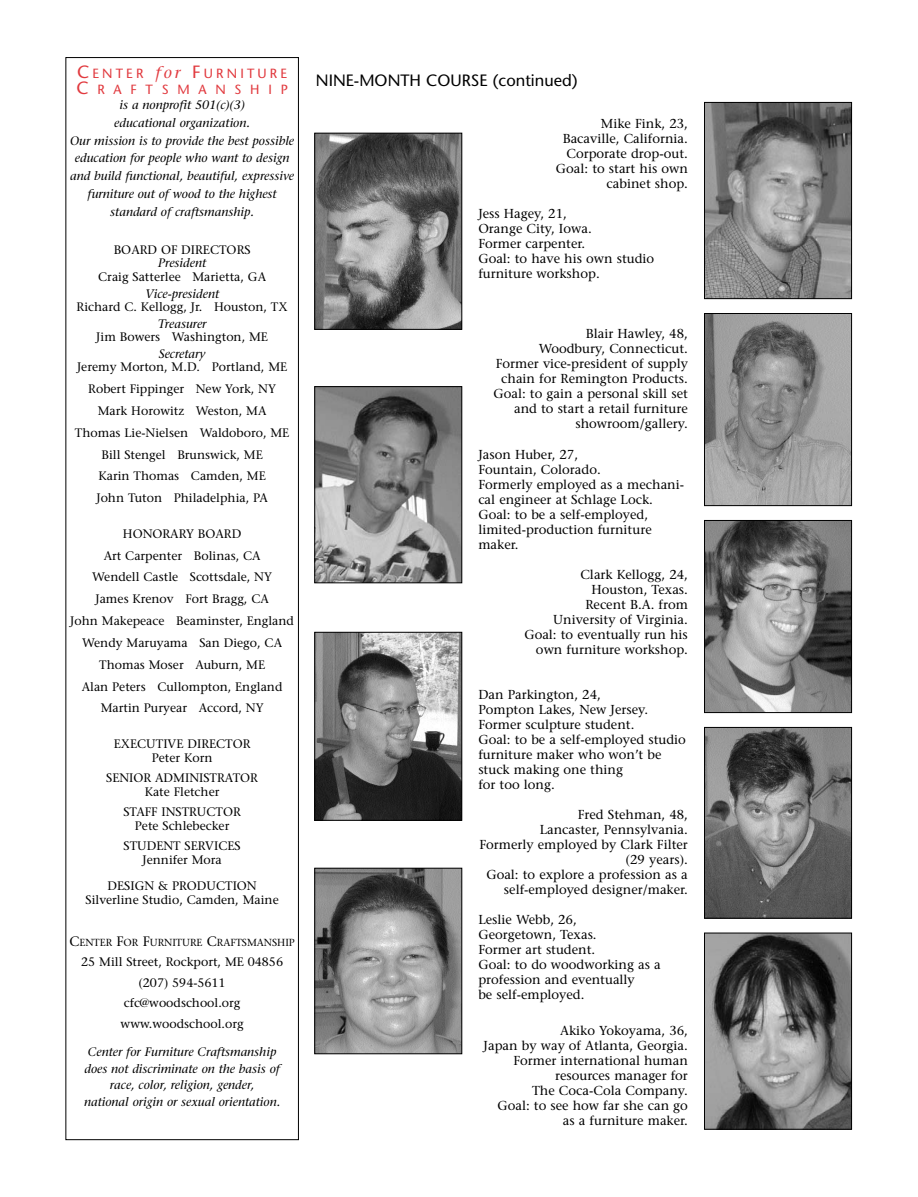
<style>
.page{position:relative;width:918px;height:1197px;background:#fff}
.page>*{position:absolute;margin:0;border:0;box-sizing:border-box;transform-origin:0 0}
.t1{font:16.35px "Stone Sans";color:#000}
.t2{font:13.35px/16.4px "Stone Sans";letter-spacing:.45em;color:#e1393e}
.t3{font:12.9px/15px "Stone Serif";color:#000;text-align:right}
.t4{font:12.3px/21.9px "Stone Serif";color:#000;text-align:center}
.t5{font:italic 12.3px/17.7px "Stone Serif";color:#000;text-align:center}
.t6{font:10.2px "Stone Serif";color:#000}
.s1{font-size:17.7px}
.s2{font-family:"Stone Serif";font-style:italic;font-size:16.35px}
.s3{font-size:13.65px}
</style>
<div class="page">
<img style="left:317px;top:135px;width:143px;height:193px">
<div style="left:315px;top:133px;width:147px;height:197px;border:1px solid #000"></div>
<img style="left:706px;top:104px;width:144px;height:193px">
<div style="left:704px;top:102px;width:148px;height:197px;border:1px solid #000"></div>
<img style="left:706px;top:315px;width:144px;height:189px">
<div style="left:704px;top:313px;width:148px;height:193px;border:1px solid #000"></div>
<img style="left:317px;top:388px;width:143px;height:193px">
<div style="left:315px;top:386px;width:147px;height:197px;border:1px solid #000"></div>
<img style="left:706px;top:522px;width:144px;height:189px">
<div style="left:704px;top:520px;width:148px;height:193px;border:1px solid #000"></div>
<img style="left:317px;top:634px;width:143px;height:184px">
<div style="left:315px;top:632px;width:147px;height:188px;border:1px solid #000"></div>
<img style="left:706px;top:729px;width:144px;height:187px">
<div style="left:704px;top:727px;width:148px;height:191px;border:1px solid #000"></div>
<img style="left:317px;top:870px;width:143px;height:182px">
<div style="left:315px;top:868px;width:147px;height:186px;border:1px solid #000"></div>
<img style="left:706px;top:935px;width:144px;height:192px">
<div style="left:704px;top:933px;width:148px;height:196px;border:1px solid #000"></div>
<div style="left:66px;top:57px;width:233px;height:1083px;border:1px solid #000"></div>
<p class="t2" style="left:76px;top:66px;width:213px"><span class="s1">C</span>ENTER <span class="s2">for</span> <span class="s1">F</span>URNITURE<br><span class="s1">C</span>RAFTSMANSHIP</p>
<p class="t5" style="left:70px;top:97px;width:226px">is a nonprofit 501(c)(3)<br>educational organization.<br>Our mission is to provide the best possible education for people who want to design and build functional, beautiful, expressive furniture out of wood to the highest standard of craftsmanship.</p>
<p class="t4" style="left:114px;top:240px;width:138px">BOARD OF DIRECTORS</p>
<p class="t5" style="left:158px;top:256px;width:49px">President</p>
<p class="t4" style="left:98px;top:267px;width:169px">Craig Satterlee Marietta, GA</p>
<p class="t5" style="left:145px;top:286px;width:76px">Vice-president</p>
<p class="t4" style="left:77px;top:297px;width:213px">Richard C. Kellogg, Jr. Houston, TX</p>
<p class="t5" style="left:158px;top:316px;width:50px">Treasurer</p>
<p class="t4" style="left:96px;top:327px;width:173px">Jim Bowers Washington, ME</p>
<p class="t5" style="left:159px;top:346px;width:48px">Secretary</p>
<p class="t4" style="left:75px;top:357px;width:216px">Jeremy Morton, M.D. Portland, ME<br>Robert Fippinger New York, NY<br>Mark Horowitz Weston, MA<br>Thomas Lie-Nielsen Waldoboro, ME<br>Bill Stengel Brunswick, ME<br>Karin Thomas Camden, ME<br>John Tuton Philadelphia, PA</p>
<p class="t4" style="left:70px;top:524px;width:225px">HONORARY BOARD<br>Art Carpenter Bolinas, CA<br>Wendell Castle Scottsdale, NY<br>James Krenov Fort Bragg, CA<br>John Makepeace Beaminster, England<br>Wendy Maruyama San Diego, CA<br>Thomas Moser Auburn, ME<br>Alan Peters Cullompton, England<br>Martin Puryear Accord, NY</p>
<p class="t4" style="left:114px;top:738px;width:138px;line-height:13.6px">EXECUTIVE DIRECTOR<br>Peter Korn</p>
<p class="t4" style="left:106px;top:772px;width:153px;line-height:13.6px">SENIOR ADMINISTRATOR<br>Kate Fletcher</p>
<p class="t4" style="left:123px;top:806px;width:119px;line-height:13.6px">STAFF INSTRUCTOR<br>Pete Schlebecker</p>
<p class="t4" style="left:124px;top:841px;width:119px;line-height:13.6px">STUDENT SERVICES<br>Jennifer Mora</p>
<p class="t4" style="left:86px;top:880px;width:195px;line-height:13.6px">DESIGN &amp; PRODUCTION<br>Silverline Studio, Camden, Maine</p>
<p class="t6" style="left:69px;top:938px;width:227px"><span class="s3">C</span>ENTER <span class="s3">F</span>OR <span class="s3">F</span>URNITURE <span class="s3">C</span>RAFTSMANSHIP</p>
<p class="t4" style="left:81px;top:953px;width:203px;line-height:20.5px">25 Mill Street, Rockport, ME 04856 (207) 594-5611 cfc@woodschool.org www.woodschool.org</p>
<p class="t5" style="left:84px;top:1045px;width:198px;line-height:16.4px">Center for Furniture Craftsmanship does not discriminate on the basis of race, color, religion, gender,<br>national origin or sexual orientation.</p>
<p class="t1" style="left:316px;top:74px;width:263px">NINE-MONTH COURSE (continued)</p>
<p class="t3" style="left:556px;top:118px;width:133px">Mike Fink, 23,<br>Bacaville, California.<br>Corporate drop-out.<br>Goal: to start his own cabinet shop.</p>
<p class="t3" style="left:478px;top:208px;width:177px;text-align:left">Jess Hagey, 21,<br>Orange City, Iowa.<br>Former carpenter.<br>Goal: to have his own studio furniture workshop.</p>
<p class="t3" style="left:494px;top:328px;width:196px">Blair Hawley, 48,<br>Woodbury, Connecticut.<br>Former vice-president of supply chain for Remington Products.<br>Goal: to gain a personal skill set and to start a retail furniture showroom/gallery.</p>
<p class="t3" style="left:478px;top:448px;width:207px;text-align:left">Jason Huber, 27,<br>Fountain, Colorado.<br>Formerly employed as a mechani&shy;cal engineer at Schlage Lock.<br>Goal: to be a self-employed, limited-production furniture maker.</p>
<p class="t3" style="left:524px;top:568px;width:165px">Clark Kellogg, 24,<br>Houston, Texas.<br>Recent B.A. from<br>University of Virginia.<br>Goal: to eventually run his own furniture workshop.</p>
<p class="t3" style="left:478px;top:688px;width:209px;text-align:left">Dan Parkington, 24,<br>Pompton Lakes, New Jersey.<br>Former sculpture student.<br>Goal: to be a self-employed studio furniture maker who won’t be stuck making one thing<br>for too long.</p>
<p class="t3" style="left:479px;top:808px;width:210px">Fred Stehman, 48,<br>Lancaster, Pennsylvania.<br>Formerly employed by Clark Filter (29 years).<br>Goal: to explore a profession as a self-employed designer/maker.</p>
<p class="t3" style="left:478px;top:913px;width:184px;text-align:left">Leslie Webb, 26,<br>Georgetown, Texas.<br>Former art student.<br>Goal: to do woodworking as a profession and eventually<br>be self-employed.</p>
<p class="t3" style="left:484px;top:1024px;width:206px">Akiko Yokoyama, 36,<br>Japan by way of Atlanta, Georgia.<br>Former international human resources manager for<br>The Coca-Cola Company.<br>Goal: to see how far she can go as a furniture maker.</p>
</div>
